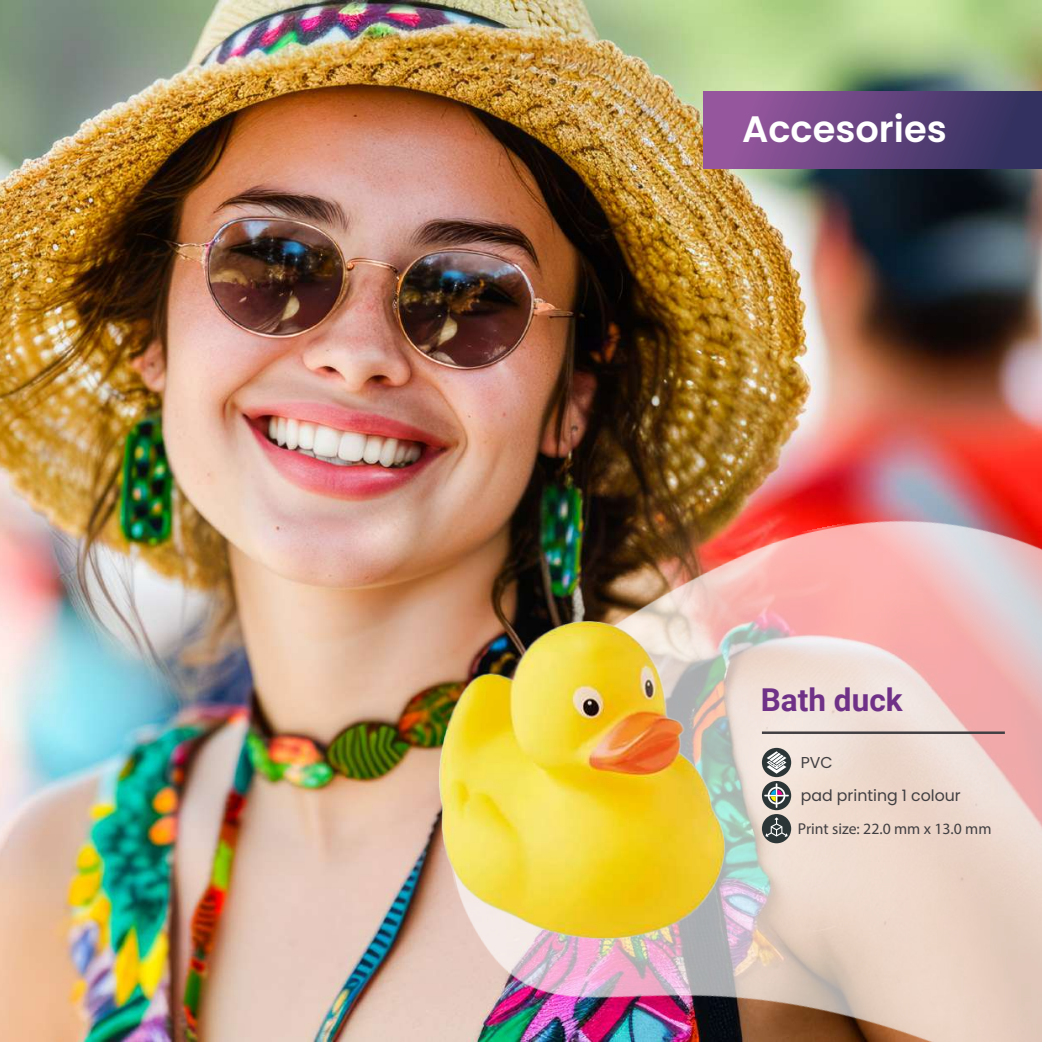
<style>
.page{position:relative;width:1042px;height:1042px;background:#fff}
.page>*{position:absolute;margin:0;border:0;box-sizing:border-box;transform-origin:0 0}
.t1{font:600 36.75px "Poppins";color:#fff}
.t2{font:700 31.5px "Roboto";color:#6e3187}
.t3{font:15.75px "Myriad Pro";color:#413f42}
.t4{font:15.75px/33.1px "Poppins";color:#413f42}
</style>
<div class="page">
<img style="left:0;top:1px;width:1042px;height:1040px">
<div style="left:703px;top:91px;width:339px;height:77px;background:linear-gradient(to right,#9f5aa3,#2b2e5a)"></div>
<img style="left:438px;top:496px;width:604px;height:546px">
<img style="left:438px;top:621px;width:287px;height:320px">
<svg style="left:762px;top:781px;width:29px;height:29px"></svg>
<div style="left:762px;top:748px;width:29px;height:29px;background:#2d3637;border-radius:50%"></div>
<svg style="left:767px;top:751px;width:19px;height:23px"></svg>
<svg style="left:764px;top:783px;width:25px;height:25px"></svg>
<svg style="left:762px;top:814px;width:29px;height:29px"></svg>
<hr style="left:762px;top:731px;width:243px;height:3px;background:#413f42">
<h1 class="t1" style="left:742px;top:108px;width:206px">Accesories</h1>
<h2 class="t2" style="left:761px;top:677px;width:143px">Bath duck</h2>
<p class="t4" style="left:801px;top:746px;width:161px">PVC<br>pad printing 1 colour</p>
<p class="t3" style="left:798px;top:819px;width:195px">Print size: 22.0 mm x 13.0 mm</p>
</div>
